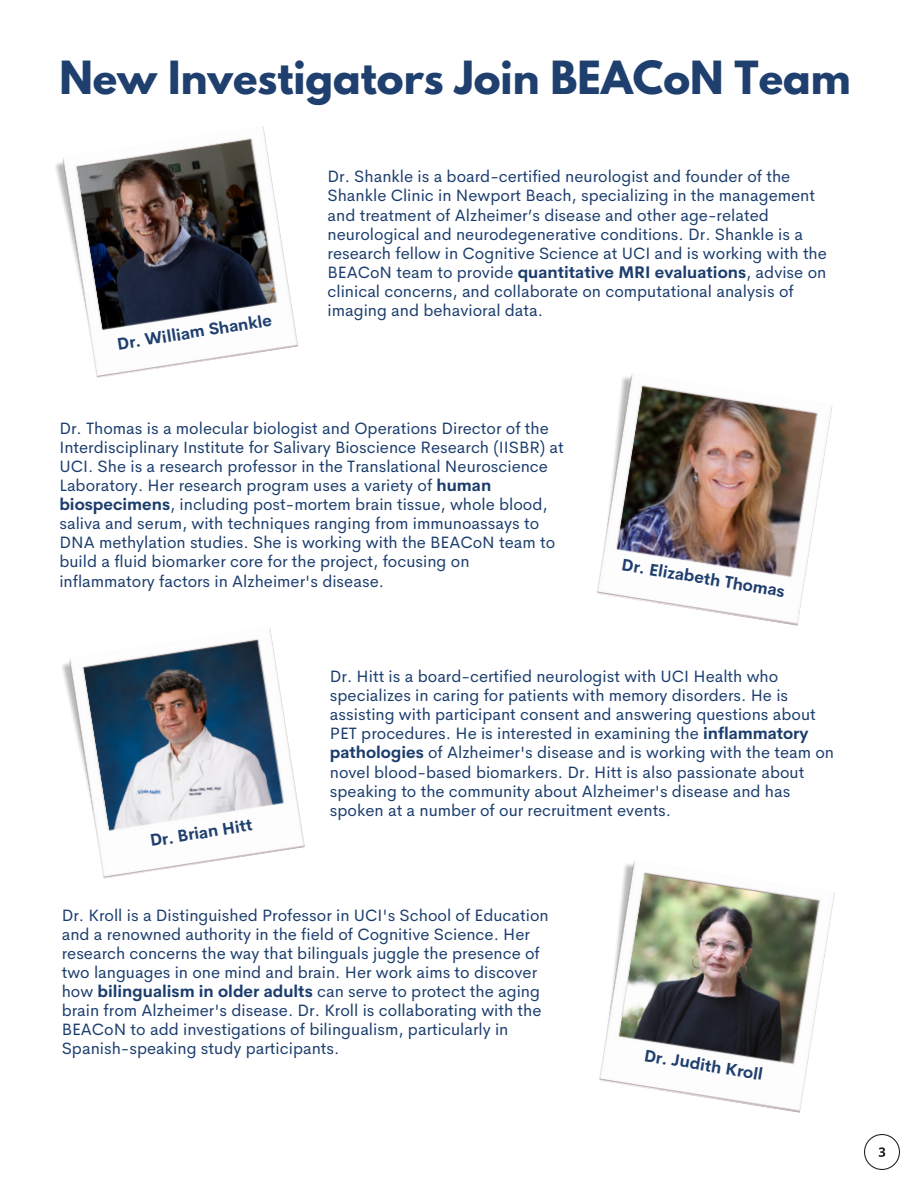
<style>
.page{position:relative;width:918px;height:1188px;background:#fff}
.page>*{position:absolute;margin:0;border:0;box-sizing:border-box;transform-origin:0 0}
.t1{font:700 40.5px "League Spartan";color:#1f3f6e}
.t2{font:16.5px/19.2px "Cerebri Sans";color:#1b3d6d}
.t3{font:700 16.5px "Cerebri Sans";color:#1f3f6e}
.s1{font-weight:700}
</style>
<div class="page">
<svg style="left:864px;top:1134px;width:36px;height:36px"></svg>
<img style="left:55px;top:127px;width:243px;height:251px">
<img style="left:597px;top:373px;width:235px;height:253px">
<img style="left:62px;top:628px;width:243px;height:251px">
<img style="left:599px;top:860px;width:236px;height:253px">
<p class="t1" style="left:59px;top:58px;width:793px">New Investigators Join BEACoN Team</p>
<p class="t3" style="left:116px;top:334px;width:158px;rotate:-9deg">Dr. William Shankle</p>
<p class="t2" style="left:328px;top:167px;width:501px">Dr. Shankle is a board-certified neurologist and founder of the Shankle Clinic in Newport Beach, specializing in the management and treatment of Alzheimer’s disease and other age-related neurological and neurodegenerative conditions. Dr. Shankle is a research fellow in Cognitive Science at UCI and is working with the BEACoN team to provide <span class="s1">quantitative MRI evaluations</span>, advise on clinical concerns, and collaborate on computational analysis of imaging and behavioral data.</p>
<p class="t2" style="left:59px;top:418px;width:506px">Dr. Thomas is a molecular biologist and Operations Director of the Interdisciplinary Institute for Salivary Bioscience Research (IISBR) at UCI. She is a research professor in the Translational Neuroscience Laboratory. Her research program uses a variety of <span class="s1">human biospecimens</span>, including post-mortem brain tissue, whole blood, saliva and serum, with techniques ranging from immunoassays to DNA methylation studies. She is working with the BEACoN team to build a fluid biomarker core for the project, focusing on inflammatory factors in Alzheimer's disease.</p>
<p class="t3" style="left:623px;top:554px;width:167px;rotate:9deg">Dr. Elizabeth Thomas</p>
<p class="t3" style="left:148px;top:830px;width:105px;rotate:-9deg">Dr. Brian Hitt</p>
<p class="t2" style="left:330px;top:667px;width:506px">Dr. Hitt is a board-certified neurologist with UCI Health who specializes in caring for patients with memory disorders. He is assisting with participant consent and answering questions about PET procedures. He is interested in examining the <span class="s1">inflammatory pathologies</span> of Alzheimer's disease and is working with the team on novel blood-based biomarkers. Dr. Hitt is also passionate about speaking to the community about Alzheimer's disease and has spoken at a number of our recruitment events.</p>
<p class="t2" style="left:62px;top:905px;width:489px">Dr. Kroll is a Distinguished Professor in UCI's School of Education and a renowned authority in the field of Cognitive Science. Her research concerns the way that bilinguals juggle the presence of two languages in one mind and brain. Her work aims to discover how <span class="s1">bilingualism in older adults</span> can serve to protect the aging brain from Alzheimer's disease. Dr. Kroll is collaborating with the BEACoN to add investigations of bilingualism, particularly in Spanish-speaking study participants.</p>
<p class="t3" style="left:646px;top:1045px;width:122px;rotate:9deg">Dr. Judith Kroll</p>
</div>
